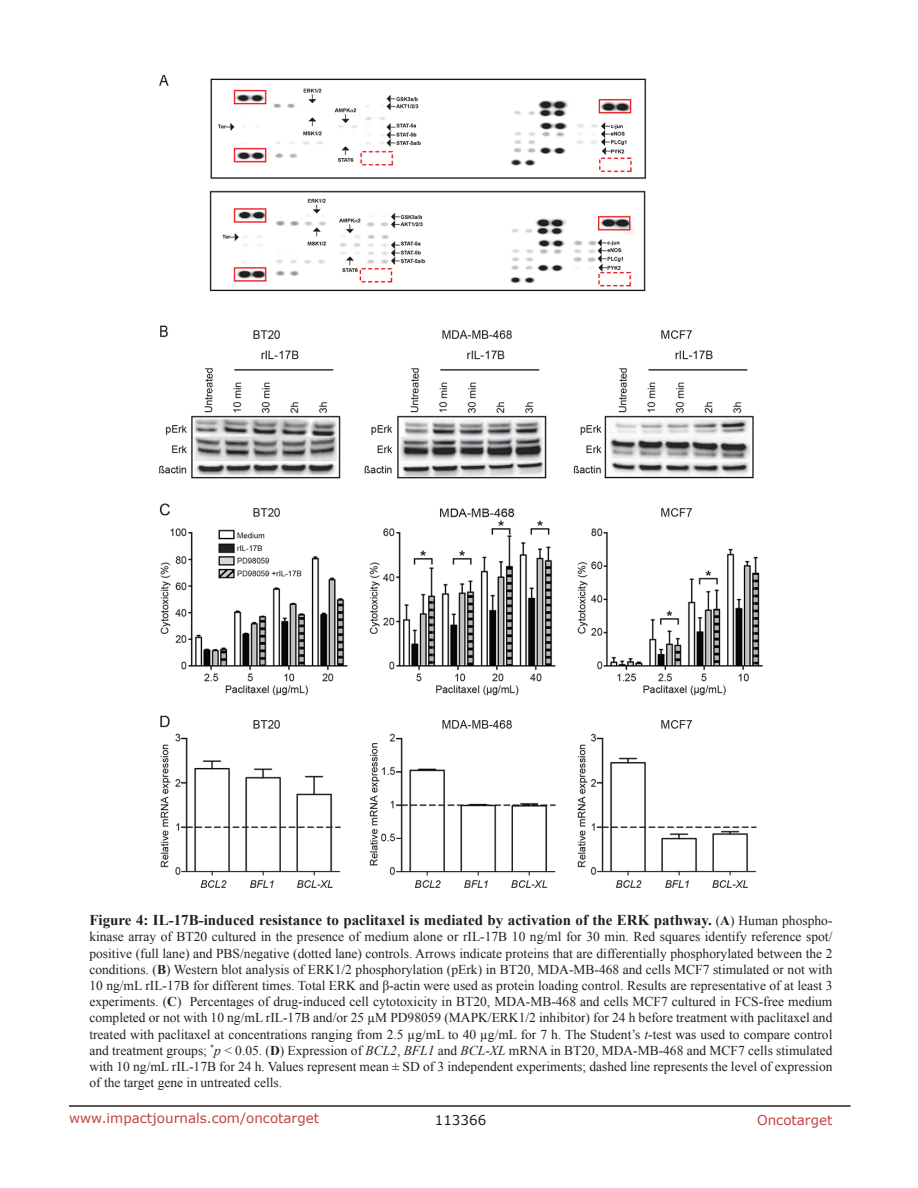
<style>
.page{position:relative;width:918px;height:1188px;background:#fff}
.page>*{position:absolute;margin:0;border:0;box-sizing:border-box;transform-origin:0 0}
.Figuretrx{font:700 15px "Times New Roman";color:#231f20}
.Figuretrx-2{font:13.5px/16.2px "Times New Roman";color:#231f20;text-align:justify}
.t1{font:13.5px "Verdana";color:#c24141}
.t2{font:13.5px "Verdana";color:#231f20}
.s1{font-weight:400;font-size:13.5px}
.s2{font-size:13.5px}
.s3{font-weight:700}
.s4{font-style:italic}
</style>
<div class="page">
<hr style="left:69px;top:1105px;width:781px;height:2px;background:#231f20">
<img style="left:159px;top:75px;width:604px;height:812px">
<p class="Figuretrx" style="left:89px;top:910px;width:745px">Figure 4: IL-17B-induced resistance to paclitaxel is mediated by activation of the ERK pathway. <span class="s1">(</span><span class="s2">A</span><span class="s1">) Human phospho-</span></p>
<p class="Figuretrx-2" style="left:89px;top:929px;width:745px">kinase array of BT20 cultured in the presence of medium alone or rIL-17B 10 ng/ml for 30 min. Red squares identify reference spot/ positive (full lane) and PBS/negative (dotted lane) controls. Arrows indicate proteins that are differentially phosphorylated between the 2 conditions. (<span class="s3">B</span>) Western blot analysis of ERK1/2 phosphorylation (pErk) in BT20, MDA-MB-468 and cells MCF7 stimulated or not with 10 ng/mL rIL-17B for different times. Total ERK and β-actin were used as protein loading control. Results are representative of at least 3 experiments. (<span class="s3">C</span>) Percentages of drug-induced cell cytotoxicity in BT20, MDA-MB-468 and cells MCF7 cultured in FCS-free medium completed or not with 10 ng/mL rIL-17B and/or 25 µM PD98059 (MAPK/ERK1/2 inhibitor) for 24 h before treatment with paclitaxel and treated with paclitaxel at concentrations ranging from 2.5 µg/mL to 40 µg/mL for 7 h. The Student’s <span class="s4">t-</span>test was used to compare control and treatment groups; <sup>*</sup><span class="s4">p</span> &lt; 0.05. (<span class="s3">D</span>) Expression of <span class="s4">BCL2</span>, <span class="s4">BFL1</span> and <span class="s4">BCL-XL</span> mRNA in BT20, MDA-MB-468 and MCF7 cells stimulated with 10 ng/mL rIL-17B for 24 h. Values represent mean ± SD of 3 independent experiments; dashed line represents the level of expression of the target gene in untreated cells.</p>
<p class="t1" style="left:69px;top:1109px;width:252px">www.impactjournals.com/oncotarget</p>
<p class="t2" style="left:435px;top:1111px;width:53px">113366</p>
<p class="t1" style="left:757px;top:1111px;width:77px">Oncotarget</p>
</div>
